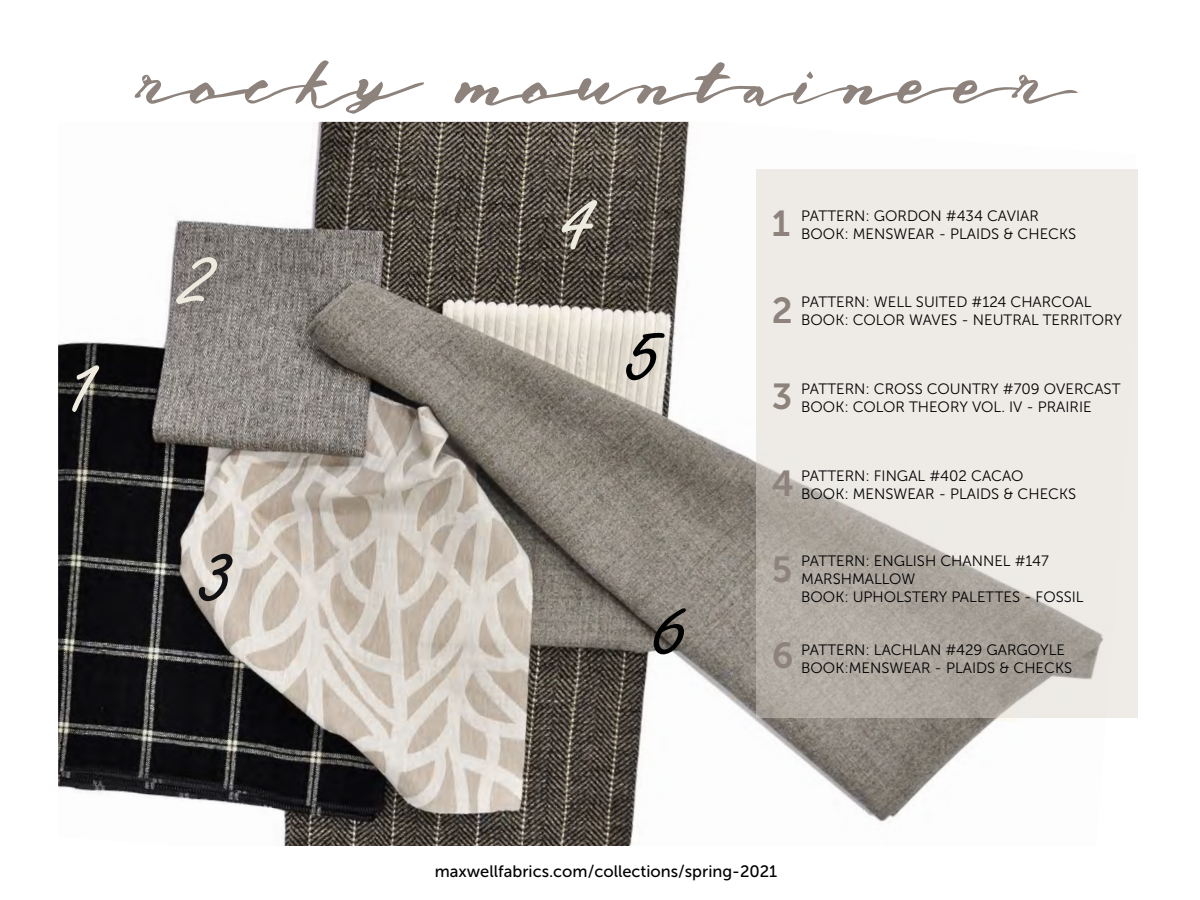
<style>
.page{position:relative;width:1200px;height:900px;background:#fff}
.page>*{position:absolute;margin:0;border:0;box-sizing:border-box;transform-origin:0 0}
.t1{font:97.5px "Freestyle Script";color:#edeadf}
.t2{font:97.5px "Freestyle Script";color:#000101}
.t3{font:97.5px "Freestyle Script";color:#111012}
.t4{font:97.5px "Freestyle Script";color:#f0ebdf}
.t5{font:75px "Lord Of The King";color:#8d837c}
.t6{font:36px "Museo Sans 700";color:#8d837c}
.t7{font:16.5px "Museo Sans 500";color:#000}
.t8{font:15px/18px "Museo Sans 300";color:#000}
</style>
<div class="page">
<img style="left:58px;top:122px;width:1078px;height:724px">
<svg style="left:756px;top:170px;width:381px;height:548px;background:#dcd8d3"></svg>
<h1 class="t4" style="left:67px;top:332px;width:35px">1</h1>
<h2 class="t5" style="left:131px;top:33px;width:937px">rocky mountaineer</h2>
<h1 class="t1" style="left:183px;top:223px;width:35px">2</h1>
<h1 class="t3" style="left:201px;top:520px;width:35px">3</h1>
<h1 class="t1" style="left:562px;top:168px;width:35px">4</h1>
<h1 class="t2" style="left:628px;top:299px;width:35px">5</h1>
<h1 class="t2" style="left:655px;top:573px;width:35px">6</h1>
<h3 class="t6" style="left:772px;top:204px;width:20px">1</h3>
<p class="t8" style="left:801px;top:207px;width:276px">PATTERN: GORDON #434 CAVIAR<br>BOOK: MENSWEAR - PLAIDS &amp; CHECKS</p>
<h3 class="t6" style="left:772px;top:290px;width:22px">2</h3>
<p class="t8" style="left:801px;top:293px;width:322px">PATTERN: WELL SUITED #124 CHARCOAL<br>BOOK: COLOR WAVES - NEUTRAL TERRITORY</p>
<h3 class="t6" style="left:772px;top:377px;width:22px">3</h3>
<p class="t8" style="left:801px;top:380px;width:321px">PATTERN: CROSS COUNTRY #709 OVERCAST<br>BOOK: COLOR THEORY VOL. IV - PRAIRIE</p>
<h3 class="t6" style="left:772px;top:463px;width:24px">4</h3>
<p class="t8" style="left:801px;top:467px;width:276px">PATTERN: FINGAL #402 CACAO<br>BOOK: MENSWEAR - PLAIDS &amp; CHECKS</p>
<h3 class="t6" style="left:772px;top:550px;width:22px">5</h3>
<p class="t8" style="left:801px;top:552px;width:284px">PATTERN: ENGLISH CHANNEL #147<br>MARSHMALLOW<br>BOOK: UPHOLSTERY PALETTES - FOSSIL</p>
<h3 class="t6" style="left:772px;top:636px;width:23px">6</h3>
<p class="t8" style="left:801px;top:641px;width:272px">PATTERN: LACHLAN #429 GARGOYLE<br>BOOK:MENSWEAR - PLAIDS &amp; CHECKS</p>
<p class="t7" style="left:435px;top:862px;width:344px">maxwellfabrics.com/collections/spring-2021</p>
</div>
